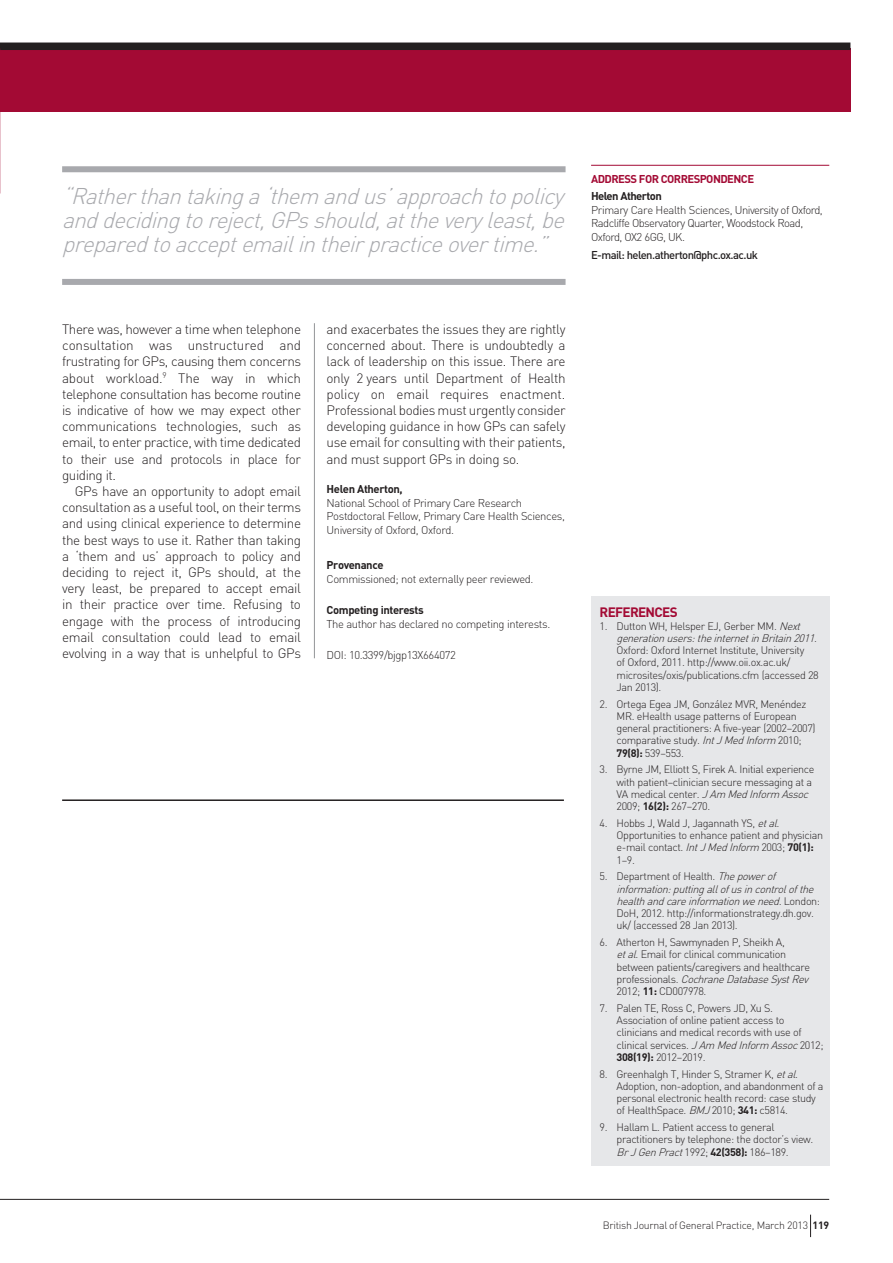
<style>
.page{position:relative;width:893px;height:1263px;background:#fff}
.page>*{position:absolute;margin:0;border:0;box-sizing:border-box;transform-origin:0 0}
.t1{font:italic 300 22.5px/24px "DIN";color:#a8a9ad;text-align:justify}
.t2{font:300 13.5px/16.2px "DIN";letter-spacing:-.03em;color:#231f20;text-align:justify}
.t3{font:700 13.5px "DIN";letter-spacing:-.05em;color:#a30a34}
.t4{font:300 11.25px/13.5px "DIN";letter-spacing:-.035em;color:#231f20}
.t5{font:700 11.25px "DIN";letter-spacing:-.035em;color:#231f20}
.t6{font:500 11.25px "DIN";letter-spacing:-.05em;color:#231f20}
.t7{font:700 11.25px "DIN";letter-spacing:-.05em;color:#a30a34}
.t8{font:300 10.8px/12.3px "DIN";letter-spacing:-.035em;color:#231f20}
.t9{font:300 10.5px "DIN";letter-spacing:-.025em;color:#231f20}
.s1{font-style:italic}
.s2{font-weight:700}
</style>
<div class="page">
<hr style="left:591px;top:165px;width:238px;height:1px;background:#a30a34">
<div style="left:0;top:48px;width:850px;height:64px;background:#a30a34"></div>
<div style="left:0;top:43px;width:850px;height:7px;background:#231f20"></div>
<div style="left:62px;top:166px;width:504px;height:6px;background:#a8a9ad"></div>
<div style="left:62px;top:279px;width:504px;height:6px;background:#a8a9ad"></div>
<hr style="left:314px;top:323px;width:1px;height:335px;background:#939598">
<div style="left:591px;top:596px;width:238px;height:569px;background:#e6e7e9"></div>
<hr style="left:62px;top:799px;width:502px;height:2px;background:#231f20">
<hr style="left:0;top:1199px;width:829px;height:1px;background:#231f20">
<svg style="left:810px;top:1214px;width:1px;height:23px"></svg>
<h1 class="t1" style="left:62px;top:184px;width:511px">“Ratherthantakinga‘them andus’approachtopolicy anddecidingtoreject,GPsshould,attheveryleast,be preparedtoacceptemailintheirpracticeovertime.”</h1>
<p class="t2" style="left:62px;top:321px;width:241px">There was, however a time when telephone consultation was unstructured and frustrating for GPs, causing them concerns about workload.<sup>9</sup> The way in which telephone consultation has become routine is indicative of how we may expect other communications technologies, such as email, to enter practice, with time dedicated to their use and protocols in place for guiding it.</p>
<p class="t2" style="left:62px;top:483px;width:240px;text-indent:13px">GPs have an opportunity to adopt email consultation as a useful tool, on their terms and using clinical experience to determine the best ways to use it. Rather than taking a ‘them and us’ approach to policy and deciding to reject it, GPs should, at the very least, be prepared to accept email in their practice over time. Refusing to engage with the process of introducing email consultation could lead to email evolving in a way that is unhelpful to GPs</p>
<p class="t2" style="left:327px;top:321px;width:240px">and exacerbates the issues they are rightly concerned about. There is undoubtedly a lack of leadership on this issue. There are only 2 years until Department of Health policy on email requires enactment.<br>Professional bodies must urgently consider developing guidance in how GPs can safely use email for consulting with their patients, and must support GPs in doing so.</p>
<p class="t5" style="left:327px;top:482px;width:77px">Helen Atherton,</p>
<p class="t4" style="left:327px;top:496px;width:240px">National School of Primary Care Research<br>Postdoctoral Fellow, Primary Care Health Sciences,<br>University of Oxford, Oxford.</p>
<p class="t5" style="left:327px;top:558px;width:58px">Provenance</p>
<p class="t4" style="left:327px;top:572px;width:208px">Commissioned; not externally peer reviewed.</p>
<p class="t5" style="left:327px;top:603px;width:99px">Competing interests</p>
<p class="t4" style="left:327px;top:617px;width:225px">The author has declared no competing interests.</p>
<p class="t4" style="left:327px;top:648px;width:131px">DOI: 10.3399/bjgp13X664072</p>
<p class="t7" style="left:591px;top:171px;width:165px">ADDRESS FOR CORRESPONDENCE</p>
<p class="t5" style="left:591px;top:189px;width:72px">Helen Atherton</p>
<p class="t4" style="left:591px;top:203px;width:233px">Primary Care Health Sciences, University of Oxford,<br>Radcliffe Observatory Quarter, Woodstock Road,<br>Oxford, OX2 6GG, UK.</p>
<p class="t6" style="left:591px;top:247px;width:168px">E-mail: helen.atherton@phc.ox.ac.uk</p>
<p class="t3" style="left:600px;top:603px;width:80px">REFERENCES</p>
<p class="t8" style="left:617px;top:619px;width:204px;text-indent:-17px">1. Dutton WH, Helsper EJ, Gerber MM. <span class="s1">Next generationusers:theinternetinBritain2011</span>.<br>Oxford: Oxford Internet Institute, University<br>of Oxford, 2011. http://www.oii.ox.ac.uk/ microsites/oxis/publications.cfm (accessed 28<br>Jan 2013).</p>
<p class="t8" style="left:617px;top:697px;width:201px;text-indent:-17px">2. Ortega Egea JM, González MVR, Menéndez MR. eHealth usage patterns of European general practitioners: A five-year (2002–2007) comparative study. <span class="s1">IntJMedInform</span> 2010; <span class="s2">79(8):</span> 539–553.</p>
<p class="t8" style="left:617px;top:763px;width:199px;text-indent:-17px">3. Byrne JM, Elliott S, Firek A. Initial experience with patient–clinician secure messaging at a VA medical center. <span class="s1">JAm MedInform Assoc </span>2009; <span class="s2">16(2):</span> 267–270.</p>
<p class="t8" style="left:617px;top:817px;width:208px;text-indent:-17px">4. Hobbs J, Wald J, Jagannath YS, <span class="s1">etal.<br></span>Opportunities to enhance patient and physician e-mail contact. <span class="s1">IntJMedInform</span> 2003; <span class="s2">70(1):<br></span>1–9.</p>
<p class="t8" style="left:617px;top:870px;width:205px;text-indent:-17px">5. Department of Health. <span class="s1">Thepowerof information:puttingallofusincontrolofthe healthandcareinformationweneed.</span>L o n d o n :<br>DoH, 2012. http://informationstrategy.dh.gov. uk/ (accessed 28 Jan 2013).</p>
<p class="t8" style="left:617px;top:936px;width:196px;text-indent:-17px">6. Atherton H, Sawmynaden P, Sheikh A,<br><span class="s1">etal</span>. Email for clinical communication between patients/caregivers and healthcare p r o f e s s i o n a l s . <span class="s1">CochraneDatabaseSystRev </span>2012; <span class="s2">11:</span> CD007978.</p>
<p class="t8" style="left:617px;top:1002px;width:208px;text-indent:-17px">7. Palen TE, Ross C, Powers JD, Xu S.<br>Association of online patient access to clinicians and medical records with use of clinical services. <span class="s1">JAm MedInform Assoc</span>2012; <span class="s2">308(19):</span> 2012–2019.</p>
<p class="t8" style="left:617px;top:1067px;width:208px;text-indent:-17px">8. Greenhalgh T, Hinder S, Stramer K, <span class="s1">etal</span>.<br>Adoption, non-adoption, and abandonment of a personal electronic health record: case study of HealthSpace. <span class="s1">BMJ</span>2010; <span class="s2">341:</span> c5814.</p>
<p class="t8" style="left:617px;top:1121px;width:198px;text-indent:-17px">9. Hallam L. Patient access to general practitioners by telephone: the doctor’s view.<br><span class="s1">BrJGenPract</span>1992; <span class="s2">42(358):</span> 186–189.</p>
<p class="t9" style="left:603px;top:1219px;width:228px">British Journal of General Practice, March 2013 <span class="s2">119</span></p>
</div>
